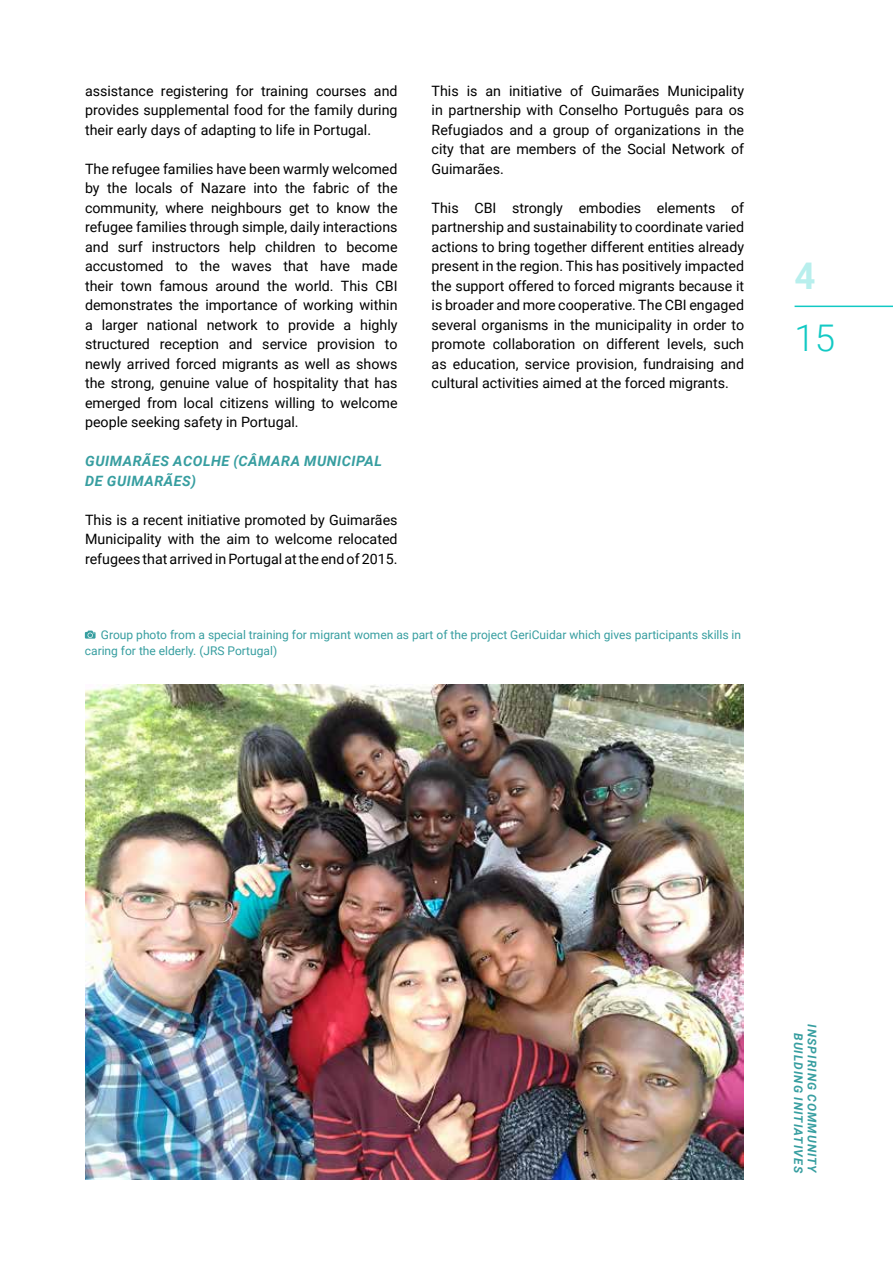
<style>
.page{position:relative;width:893px;height:1263px;background:#fff}
.page>*{position:absolute;margin:0;border:0;box-sizing:border-box;transform-origin:0 0}
.t1{font:300 36.75px "Roboto";color:#12c9c4}
.t2{font:700 36.75px "Roboto";color:#b8efed}
.t3{font:14.25px/19.5px "Roboto";color:#000;text-align:justify}
.t4{font:italic 700 14.25px/19.5px "Roboto";letter-spacing:.035em;color:#379ea0}
.t5{font:12px/16.5px "Roboto";color:#379ea0}
.t6{font:italic 700 12px/13.5px "Roboto";letter-spacing:.085em;color:#379ea0;text-align:right}
</style>
<div class="page">
<hr style="left:795px;top:306px;width:98px;height:1px;background:#12c9c4">
<img style="left:85px;top:685px;width:659px;height:494px">
<svg style="left:85px;top:630px;width:11px;height:9px"></svg>
<p class="t3" style="left:85px;top:80px;width:314px">assistance registering for training courses and provides supplemental food for the family during their early days of adapting to life in Portugal.</p>
<p class="t3" style="left:85px;top:158px;width:314px">The refugee families have been warmly welcomed by the locals of Nazare into the fabric of the community, where neighbours get to know the refugee families through simple, daily interactions and surf instructors help children to become accustomed to the waves that have made their town famous around the world. This CBI demonstrates the importance of working within a larger national network to provide a highly structured reception and service provision to newly arrived forced migrants as well as shows the strong, genuine value of hospitality that has emerged from local citizens willing to welcome people seeking safety in Portugal.</p>
<p class="t4" style="left:85px;top:451px;width:298px">GUIMARÃES ACOLHE (CÂMARA MUNICIPAL<br>DE GUIMARÃES)</p>
<p class="t3" style="left:85px;top:509px;width:314px">This is a recent initiative promoted by Guimarães Municipality with the aim to welcome relocated refugees that arrived in Portugal at the end of 2015.</p>
<p class="t3" style="left:432px;top:80px;width:314px">This is an initiative of Guimarães Municipality in partnership with Conselho Português para os Refugiados and a group of organizations in the city that are members of the Social Network of Guimarães.</p>
<p class="t3" style="left:432px;top:197px;width:314px">This CBI strongly embodies elements of partnership and sustainability to coordinate varied actions to bring together different entities already present in the region. This has positively impacted the support offered to forced migrants because it is broader and more cooperative. The CBI engaged several organisms in the municipality in order to promote collaboration on different levels, such as education, service provision, fundraising and cultural activities aimed at the forced migrants.</p>
<p class="t5" style="left:85px;top:626px;width:658px;text-indent:16px">Group photo from a special training for migrant women as part of the project GeriCuidar which gives participants skills in caring for the elderly. (JRS Portugal)</p>
<h1 class="t2" style="left:795px;top:250px;width:23px">4</h1>
<h1 class="t1" style="left:795px;top:312px;width:42px">15</h1>
<p class="t6" style="left:819px;top:1024px;width:151px;rotate:90deg">INSPIRING COMMUNITY<br>BUILDING INITIATIVES</p>
</div>
